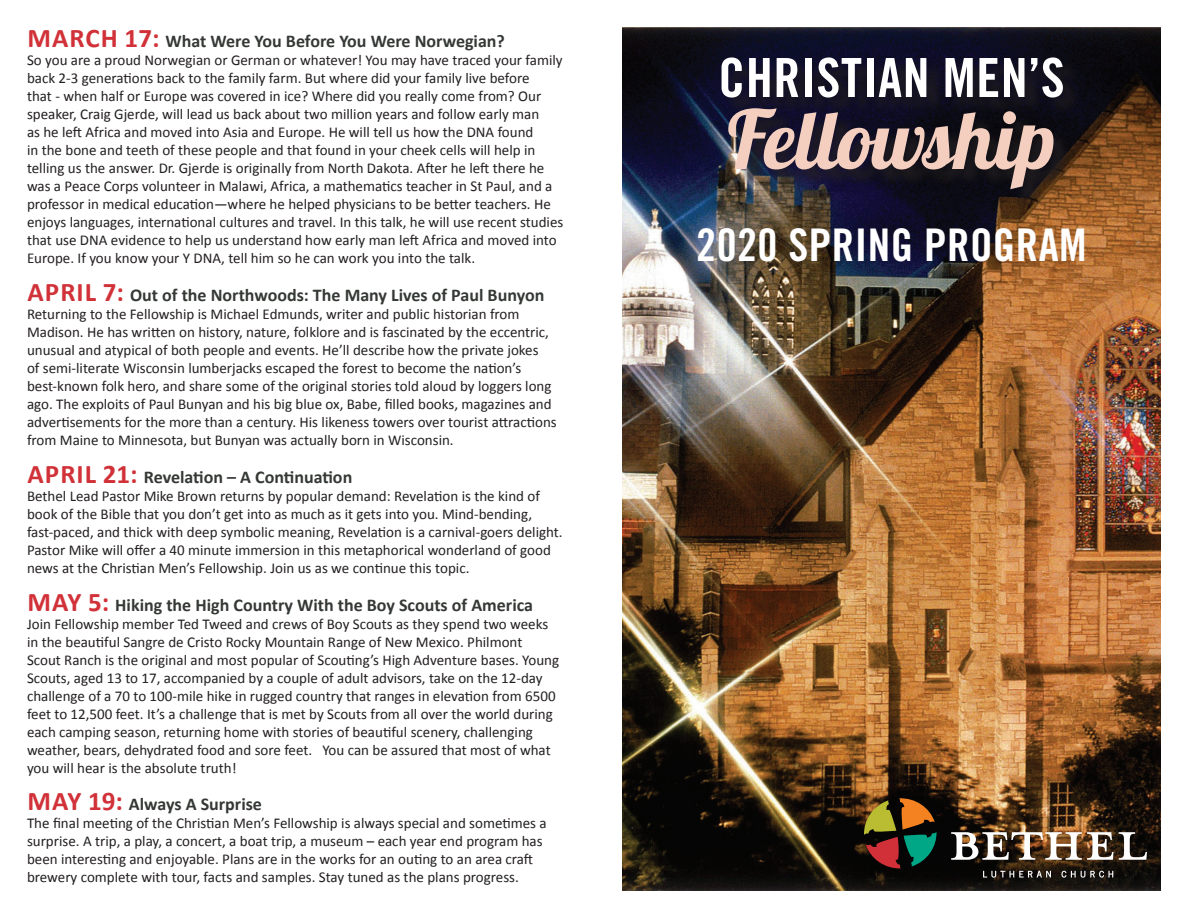
<style>
.page{position:relative;width:1188px;height:918px;background:#fff}
.page>*{position:absolute;margin:0;border:0;box-sizing:border-box;transform-origin:0 0}
.t1{font:81px "Lobster 1.4";color:#f4cfc0}
.t2{font:54px "Trade Gothic Bold Cond Twenty";letter-spacing:.01em;color:#fff}
.t3{font:45px "Trade Gothic Bold Cond Twenty";letter-spacing:.01em;color:#fff}
.t4{font:700 18px "Calibri";color:#353935}
.t5{font:15px/18px "Calibri";color:#231f20}
.s1{font-size:27px;color:#d13138}
</style>
<div class="page">
<img style="left:622px;top:27px;width:539px;height:864px">
<div style="left:724px;top:60px;width:358px;height:147px;background:#231f20;opacity:.75"></div>
<svg style="left:864px;top:798px;width:73px;height:71px;background:#574825"></svg>
<img style="left:951px;top:832px;width:162px;height:28px">
<svg style="left:1119px;top:832px;width:28px;height:28px"></svg>
<svg style="left:983px;top:871px;width:68px;height:7px"></svg>
<svg style="left:1061px;top:871px;width:52px;height:7px"></svg>
<p class="t4" style="left:28px;top:29px;width:479px"><span class="s1">MARCH 17:</span> What Were You Before You Were Norwegian?</p>
<p class="t5" style="left:27px;top:51px;width:538px">So you are a proud Norwegian or German or whatever! You may have traced your family back 2-3 generations back to the family farm. But where did your family live before<br>that - when half or Europe was covered in ice? Where did you really come from? Our speaker, Craig Gjerde, will lead us back about two million years and follow early man<br>as he left Africa and moved into Asia and Europe. He will tell us how the DNA found<br>in the bone and teeth of these people and that found in your cheek cells will help in telling us the answer. Dr. Gjerde is originally from North Dakota. After he left there he was a Peace Corps volunteer in Malawi, Africa, a mathematics teacher in St Paul, and a professor in medical education—where he helped physicians to be better teachers. He enjoys languages, international cultures and travel. In this talk, he will use recent studies that use DNA evidence to help us understand how early man left Africa and moved into Europe. If you know your Y DNA, tell him so he can work you into the talk.</p>
<p class="t4" style="left:28px;top:282px;width:518px"><span class="s1">APRIL 7:</span> Out of the Northwoods: The Many Lives of Paul Bunyon</p>
<p class="t5" style="left:27px;top:304px;width:531px">Returning to the Fellowship is Michael Edmunds, writer and public historian from Madison. He has written on history, nature, folklore and is fascinated by the eccentric, unusual and atypical of both people and events. He’ll describe how the private jokes<br>of semi-literate Wisconsin lumberjacks escaped the forest to become the nation’s best-known folk hero, and share some of the original stories told aloud by loggers long ago. The exploits of Paul Bunyan and his big blue ox, Babe, filled books, magazines and advertisements for the more than a century. His likeness towers over tourist attractions from Maine to Minnesota, but Bunyan was actually born in Wisconsin.</p>
<p class="t4" style="left:28px;top:464px;width:326px"><span class="s1">APRIL 21:</span> Revelation – A Continuation</p>
<p class="t5" style="left:27px;top:486px;width:537px">Bethel Lead Pastor Mike Brown returns by popular demand: Revelation is the kind of book of the Bible that you don’t get into as much as it gets into you. Mind-bending, fast-paced, and thick with deep symbolic meaning, Revelation is a carnival-goers delight.<br>Pastor Mike will offer a 40 minute immersion in this metaphorical wonderland of good news at the Christian Men’s Fellowship. Join us as we continue this topic.</p>
<p class="t4" style="left:28px;top:592px;width:507px"><span class="s1">MAY 5:</span> Hiking the High Country With the Boy Scouts of America</p>
<p class="t5" style="left:27px;top:614px;width:534px">Join Fellowship member Ted Tweed and crews of Boy Scouts as they spend two weeks in the beautiful Sangre de Cristo Rocky Mountain Range of New Mexico. Philmont Scout Ranch is the original and most popular of Scouting’s High Adventure bases. Young Scouts, aged 13 to 17, accompanied by a couple of adult advisors, take on the 12-day challenge of a 70 to 100-mile hike in rugged country that ranges in elevation from 6500 feet to 12,500 feet. It’s a challenge that is met by Scouts from all over the world during each camping season, returning home with stories of beautiful scenery, challenging weather, bears, dehydrated food and sore feet. You can be assured that most of what you will hear is the absolute truth!</p>
<p class="t4" style="left:28px;top:792px;width:236px"><span class="s1">MAY 19:</span> Always A Surprise</p>
<p class="t5" style="left:27px;top:814px;width:521px">The final meeting of the Christian Men’s Fellowship is always special and sometimes a surprise. A trip, a play, a concert, a boat trip, a museum – each year end program has been interesting and enjoyable. Plans are in the works for an outing to an area craft brewery complete with tour, facts and samples. Stay tuned as the plans progress.</p>
<h2 class="t2" style="left:718px;top:45px;width:348px">CHRISTIAN MEN’S</h2>
<h1 class="t1" style="left:728px;top:88px;width:329px">Fellowship</h1>
<h3 class="t3" style="left:696px;top:217px;width:392px">2020 SPRING PROGRAM</h3>
</div>
